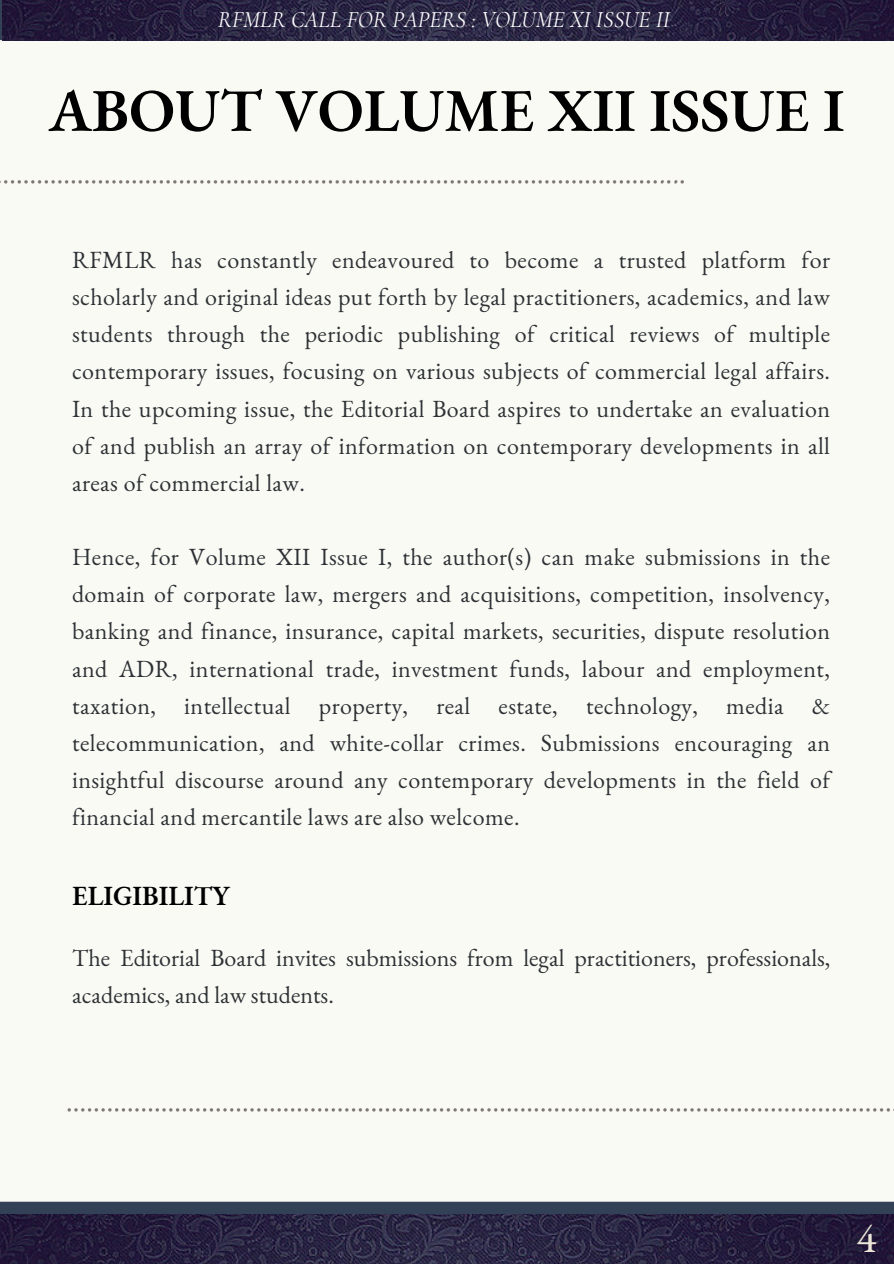
<style>
.page{position:relative;width:894px;height:1264px;background:#fff}
.page>*{position:absolute;margin:0;border:0;box-sizing:border-box;transform-origin:0 0}
.t1{font:600 60.6px "EB Garamond";color:#000}
.t2{font:41.7px "EB Garamond";color:#ebe5d8}
.t3{font:600 27px "EB Garamond";color:#000}
.t4{font:24px/37.2px "EB Garamond";letter-spacing:.01em;color:#2d3134;text-align:justify}
.t5{font:italic 23.1px "Cormorant Garamond";color:#fff}
</style>
<div class="page">
<div style="left:0;top:0;width:893px;height:1214px;background:#fafaf5"></div>
<img style="left:0;top:1214px;width:893px;height:49px">
<img style="left:3px;top:0;width:889px;height:40px">
<p class="t5" style="left:218px;top:6px;width:453px">RFMLR CALL FOR PAPERS : VOLUME XI ISSUE II</p>
<h1 class="t1" style="left:49px;top:70px;width:797px">ABOUT VOLUME XII ISSUE I</h1>
<p class="t4" style="left:72px;top:241px;width:759px">RFMLR has constantly endeavoured to become a trusted platform for scholarly and original ideas put forth by legal practitioners, academics, and law students through the periodic publishing of critical reviews of multiple contemporary issues, focusing on various subjects of commercial legal affairs.<br>In the upcoming issue, the Editorial Board aspires to undertake an evaluation of and publish an array of information on contemporary developments in all areas of commercial law.</p>
<h3 class="t4" style="left:72px;top:538px;width:759px">Hence, for Volume XII Issue I, the author(s) can make submissions in the domain of corporate law, mergers and acquisitions, competition, insolvency, banking and finance, insurance, capital markets, securities, dispute resolution and ADR, international trade, investment funds, labour and employment, taxation, intellectual property, real estate, technology, media &amp; telecommunication, and white-collar crimes. Submissions encouraging an insightful discourse around any contemporary developments in the field of financial and mercantile laws are also welcome.</h3>
<p class="t3" style="left:72px;top:877px;width:159px">ELIGIBILITY</p>
<h2 class="t4" style="left:72px;top:938px;width:759px">The Editorial Board invites submissions from legal practitioners, professionals, academics, and law students.</h2>
<p class="t2" style="left:856px;top:1210px;width:22px">4</p>
</div>
